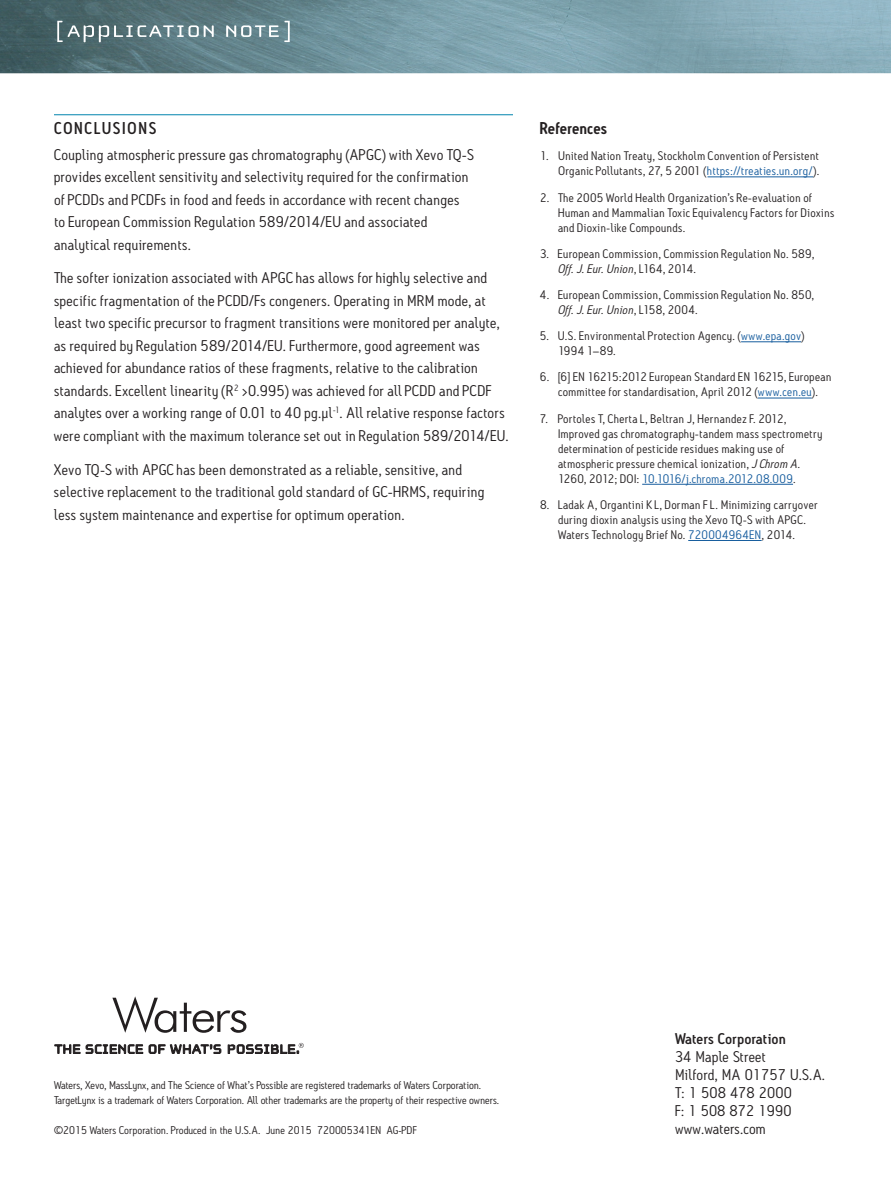
<style>
.page{position:relative;width:891px;height:1188px;background:#fff}
.page>*{position:absolute;margin:0;border:0;box-sizing:border-box;transform-origin:0 0}
.t1{font:500 16.5px "Antitled OT";letter-spacing:.11em;color:#231f20}
.t2{font:600 16.5px "Antitled OT";letter-spacing:.01em;color:#231f20}
.t3{font:15px/22.5px "Antitled OT";letter-spacing:.02em;color:#231f20;scale:1.05 1}
.t4{font:500 15px "Antitled OT";letter-spacing:.01em;color:#231f20;scale:1.05 1}
.t5{font:12px/15px "Antitled OT";letter-spacing:.025em;color:#231f20;scale:1.05 1}
.t6{font:10.8px/15px "Antitled OT";letter-spacing:.005em;color:#231f20;scale:1.05 1}
.s1{color:#175d9e}
.s2{font-style:italic}
</style>
<div class="page">
<img style="left:0;top:0;width:891px;height:73px">
<svg style="left:57px;top:21px;width:157px;height:21px;background:#738b8f"></svg>
<svg style="left:226px;top:21px;width:64px;height:21px"></svg>
<svg style="left:55px;top:1044px;width:88px;height:10px"></svg>
<svg style="left:149px;top:1044px;width:72px;height:10px"></svg>
<svg style="left:228px;top:1043px;width:76px;height:11px"></svg>
<svg style="left:112px;top:996px;width:134px;height:37px"></svg>
<hr style="left:54px;top:114px;width:459px;height:1px;background:#0083ad">
<hr style="left:708px;top:177px;width:105px;height:1px;background:#175d9e">
<hr style="left:741px;top:342px;width:60px;height:1px;background:#175d9e">
<hr style="left:758px;top:398px;width:54px;height:1px;background:#175d9e">
<hr style="left:642px;top:484px;width:151px;height:1px;background:#175d9e">
<hr style="left:688px;top:540px;width:74px;height:1px;background:#175d9e">
<p class="t1" style="left:54px;top:118px;width:104px">CONCLUSIONS</p>
<p class="t3" style="left:54px;top:143px;width:401px">Coupling atmospheric pressure gas chromatography (APGC) with Xevo TQ-S provides excellent sensitivity and selectivity required for the confirmation of PCDDs and PCDFs in food and feeds in accordance with recent changes to European Commission Regulation 589/2014/EU and associated analytical requirements.</p>
<p class="t3" style="left:54px;top:267px;width:435px">The softer ionization associated with APGC has allows for highly selective and specific fragmentation of the PCDD/Fs congeners. Operating in MRM mode, at least two specific precursor to fragment transitions were monitored per analyte, as required by Regulation 589/2014/EU. Furthermore, good agreement was achieved for abundance ratios of these fragments, relative to the calibration standards. Excellent linearity (R<sup>2</sup> &gt;0.995) was achieved for all PCDD and PCDF analytes over a working range of 0.01 to 40 pg.µl<sup>-1</sup>. All relative response factors were compliant with the maximum tolerance set out in Regulation 589/2014/EU.</p>
<p class="t3" style="left:54px;top:458px;width:412px">Xevo TQ-S with APGC has been demonstrated as a reliable, sensitive, and selective replacement to the traditional gold standard of GC-HRMS, requiring less system maintenance and expertise for optimum operation.</p>
<p class="t2" style="left:540px;top:118px;width:69px">References</p>
<p class="t5" style="left:540px;top:148px;width:268px;text-align:right">1. United Nation Treaty, Stockholm Convention of Persistent<br>Organic Pollutants, 27, 5 2001 (<span class="s1">https://treaties.un.org/</span>).</p>
<p class="t5" style="left:558px;top:190px;width:265px;text-indent:-18px">2. The 2005 World Health Organization’s Re-evaluation of<br>Human and Mammalian Toxic Equivalency Factors for Dioxins and Dioxin-like Compounds.</p>
<p class="t5" style="left:558px;top:246px;width:246px;text-indent:-18px">3. European Commission, Commission Regulation No. 589,<br><span class="s2">Off. J. Eur. Union</span>, L164, 2014.</p>
<p class="t5" style="left:558px;top:287px;width:246px;text-indent:-18px">4. European Commission, Commission Regulation No. 850,<br><span class="s2">Off. J. Eur. Union</span>, L158, 2004.</p>
<p class="t5" style="left:558px;top:328px;width:236px;text-indent:-18px">5. U.S. Environmental Protection Agency. (<span class="s1">www.epa.gov</span>)<br>1994 1–89.</p>
<p class="t5" style="left:540px;top:370px;width:279px;text-align:center">6. [6] EN 16215:2012 European Standard EN 16215, European committee for standardisation, April 2012 (<span class="s1">www.cen.eu</span>).</p>
<p class="t5" style="left:558px;top:411px;width:253px;text-indent:-18px">7. Portoles T, Cherta L, Beltran J, Hernandez F. 2012, Improved gas chromatography-tandem mass spectrometry determination of pesticide residues making use of atmospheric pressure chemical ionization, <span class="s2">J Chrom A.<br></span>1260, 2012; DOI: <span class="s1">10.1016/j.chroma.2012.08.009</span>.</p>
<p class="t5" style="left:540px;top:497px;width:266px;text-align:center">8. Ladak A, Organtini K L, Dorman F L. Minimizing carryover during dioxin analysis using the Xevo TQ-S with APGC.<br>Waters Technology Brief No. <span class="s1">720004964EN</span>, 2014.</p>
<p class="t6" style="left:54px;top:1078px;width:426px">Waters, Xevo, MassLynx, and The Science of What’s Possible are registered trademarks of Waters Corporation.<br>TargetLynx is a trademark of Waters Corporation. All other trademarks are the property of their respective owners.</p>
<p class="t6" style="left:54px;top:1123px;width:347px">©2015 Waters Corporation. Produced in the U.S.A. June 2015 720005341EN AG-PDF</p>
<p class="t4" style="left:675px;top:1030px;width:107px">Waters Corporation</p>
<p class="t3" style="left:675px;top:1048px;width:144px;line-height:18px">34 Maple Street<br>Milford, MA 01757 U.S.A.<br>T: 1 508 478 2000<br>F: 1 508 872 1990 www.waters.com</p>
</div>
